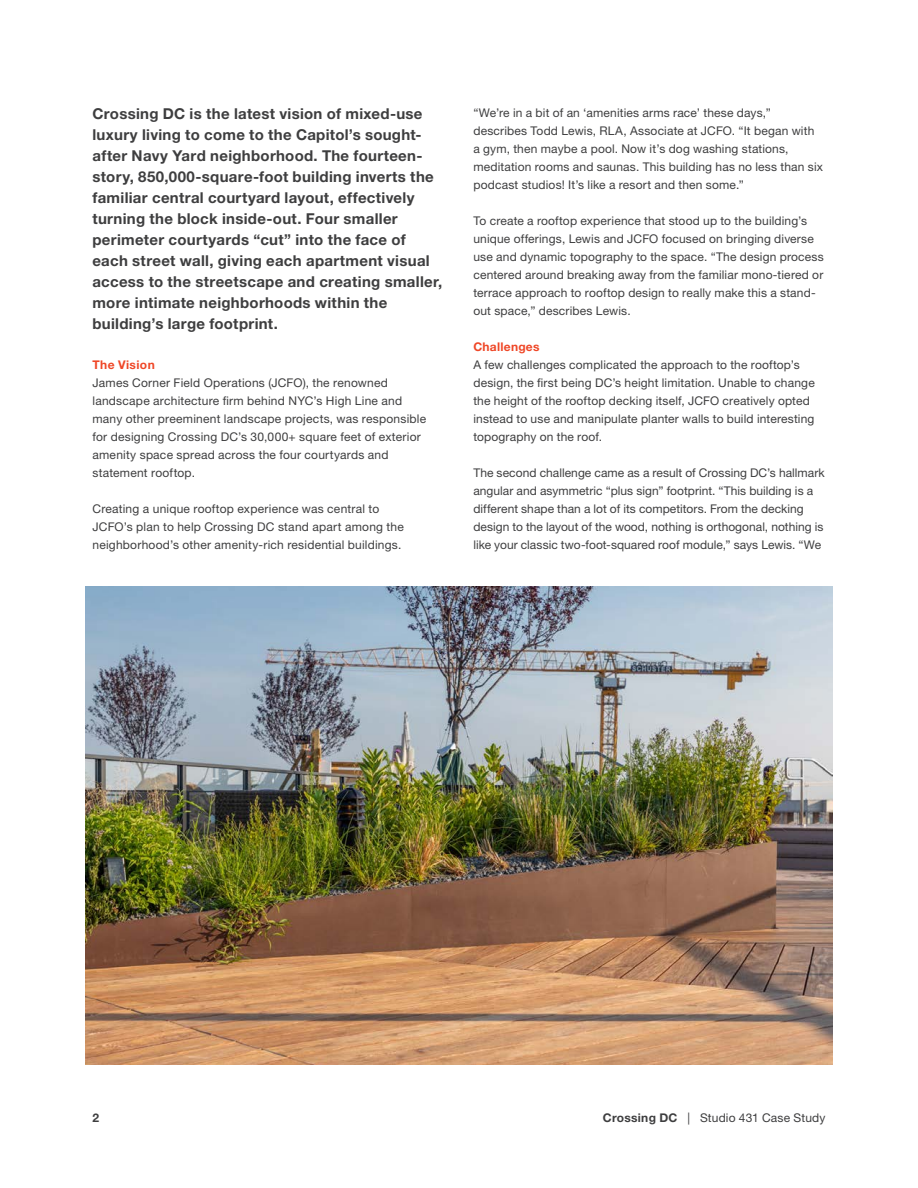
<style>
.page{position:relative;width:918px;height:1188px;background:#fff}
.page>*{position:absolute;margin:0;border:0;box-sizing:border-box;transform-origin:0 0}
.RP_Name{font:700 15px/21px "Helvetica Neue LT Pro";letter-spacing:.02em;color:#3e3e3f}
.RP_Name-2{font:12px/18px "Helvetica Neue LT Pro";letter-spacing:.015em;color:#3e3e3f}
.RP_Name-3{font:700 12px "Helvetica Neue LT Pro";letter-spacing:.025em;color:#ef4727}
.t1{font:700 12px "Helvetica Neue LT Pro";color:#3e3e3f}
.s1{font-weight:700}
</style>
<div class="page">
<img style="left:86px;top:587px;width:746px;height:478px">
<p class="RP_Name" style="left:92px;top:103px;width:351px">Crossing DC is the latest vision of mixed-use luxury living to come to the Capitol’s sought&shy;after Navy Yard neighborhood. The fourteen&shy;story, 850,000-square-foot building inverts the familiar central courtyard layout, effectively turning the block inside-out. Four smaller perimeter courtyards “cut” into the face of each street wall, giving each apartment visual access to the streetscape and creating smaller, more intimate neighborhoods within the building’s large footprint.</p>
<p class="RP_Name-3" style="left:92px;top:357px;width:64px">The Vision</p>
<p class="RP_Name-2" style="left:92px;top:373px;width:335px">James Corner Field Operations (JCFO), the renowned landscape architecture firm behind NYC’s High Line and many other preeminent landscape projects, was responsible for designing Crossing DC’s 30,000+ square feet of exterior amenity space spread across the four courtyards and statement rooftop.</p>
<p class="RP_Name-2" style="left:92px;top:499px;width:313px">Creating a unique rooftop experience was central to<br>JCFO’s plan to help Crossing DC stand apart among the neighborhood’s other amenity-rich residential buildings.</p>
<p class="RP_Name-2" style="left:473px;top:103px;width:351px">“We’re in a bit of an ‘amenities arms race’ these days,” describes Todd Lewis, RLA, Associate at JCFO. “It began with a gym, then maybe a pool. Now it’s dog washing stations, meditation rooms and saunas. This building has no less than six podcast studios! It’s like a resort and then some.”</p>
<p class="RP_Name-2" style="left:473px;top:211px;width:352px">To create a rooftop experience that stood up to the building’s unique offerings, Lewis and JCFO focused on bringing diverse use and dynamic topography to the space. “The design process centered around breaking away from the familiar mono-tiered or terrace approach to rooftop design to really make this a stand&shy;out space,” describes Lewis.</p>
<p class="RP_Name-3" style="left:473px;top:339px;width:68px">Challenges</p>
<p class="RP_Name-2" style="left:473px;top:355px;width:343px">A few challenges complicated the approach to the rooftop’s design, the first being DC’s height limitation. Unable to change the height of the rooftop decking itself, JCFO creatively opted instead to use and manipulate planter walls to build interesting topography on the roof.</p>
<p class="RP_Name-2" style="left:473px;top:463px;width:353px">The second challenge came as a result of Crossing DC’s hallmark angular and asymmetric “plus sign” footprint. “This building is a different shape than a lot of its competitors. From the decking design to the layout of the wood, nothing is orthogonal, nothing is like your classic two-foot-squared roof module,” says Lewis. “We</p>
<p class="t1" style="left:92px;top:1111px;width:8px">2</p>
<p class="RP_Name-2" style="left:603px;top:1109px;width:224px"><span class="s1">Crossing DC</span> | Studio 431 Case Study</p>
</div>
